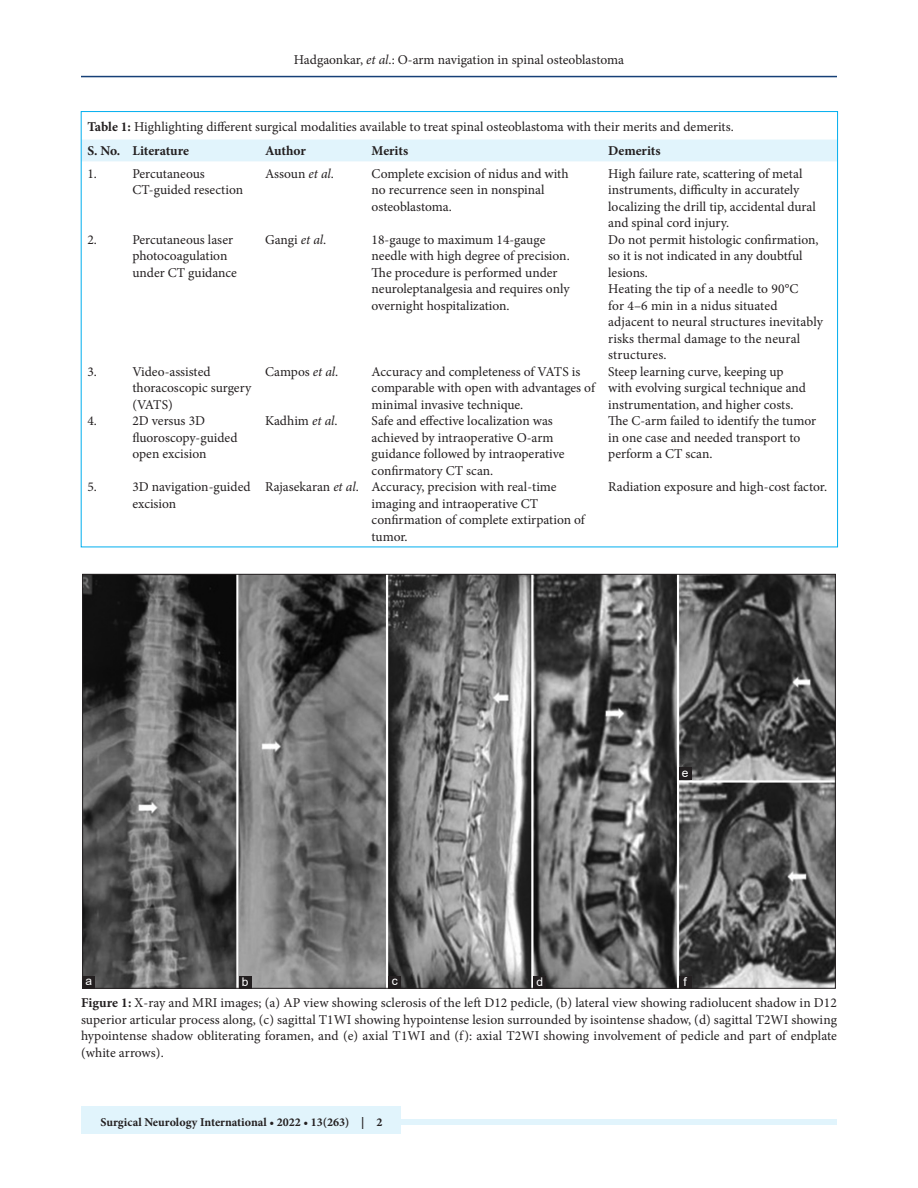
<style>
.page{position:relative;width:918px;height:1188px;background:#fff}
.page>*{position:absolute;margin:0;border:0;box-sizing:border-box;transform-origin:0 0}
.TB{font:13.5px/16.5px "Minion Pro";color:#231f20}
.FGC{font:13.5px/16.5px "Minion Pro";color:#231f20;text-align:justify}
.TBL{font:13.5px/16.5px "Minion Pro";color:#231f20}
.TT{font:13.5px "Minion Pro";color:#231f20}
.TCH{font:700 13.5px "Minion Pro";letter-spacing:-.005em;color:#231f20}
.JF{font:700 12px "Minion Pro";color:#231f20}
.LABEL{font:12px "Arial";color:#fff}
.s1{font-style:italic}
.s2{font-weight:700}
</style>
<div class="page">
<hr style="left:81px;top:76px;width:756px;height:1px;background:#164077">
<div style="left:81px;top:1119px;width:756px;height:6px;background:#e1f4fc"></div>
<div style="left:81px;top:1106px;width:319px;height:28px;background:#e1f4fc"></div>
<div style="left:83px;top:140px;width:753px;height:21px;background:#e1f4fc"></div>
<img style="left:84px;top:576px;width:750px;height:410px">
<div style="left:533px;top:976px;width:13px;height:12px;background:#231f20"></div>
<div style="left:388px;top:976px;width:13px;height:12px;background:#231f20"></div>
<div style="left:239px;top:976px;width:13px;height:12px;background:#231f20"></div>
<div style="left:679px;top:976px;width:13px;height:12px;background:#231f20"></div>
<div style="left:82px;top:976px;width:13px;height:12px;background:#231f20"></div>
<div style="left:679px;top:767px;width:13px;height:13px;background:#231f20"></div>
<p class="FGC" style="left:294px;top:51px;width:332px">Hadgaonkar, <span class="s1">et al</span>.: O-arm navigation in spinal osteoblastoma</p>
<p class="TT" style="left:87px;top:117px;width:648px"><span class="s2">Table 1:</span> Highlighting different surgical modalities available to treat spinal osteoblastoma with their merits and demerits.</p>
<p class="TCH" style="left:87px;top:142px;width:34px">S. No.</p>
<p class="TCH" style="left:132px;top:142px;width:58px">Literature</p>
<p class="TCH" style="left:265px;top:142px;width:42px">Author</p>
<p class="TCH" style="left:372px;top:142px;width:38px">Merits</p>
<p class="TCH" style="left:608px;top:142px;width:54px">Demerits</p>
<p class="TB" style="left:87px;top:165px;width:11px">1.</p>
<p class="TB" style="left:132px;top:165px;width:112px">Percutaneous<br>CT‑guided resection</p>
<p class="TB" style="left:265px;top:165px;width:70px">Assoun <span class="s1">et al</span>.</p>
<p class="TB" style="left:372px;top:165px;width:199px">Complete excision of nidus and with no recurrence seen in nonspinal osteoblastoma.</p>
<p class="TB" style="left:608px;top:165px;width:209px">High failure rate, scattering of metal instruments, difficulty in accurately localizing the drill tip, accidental dural and spinal cord injury.</p>
<p class="TB" style="left:87px;top:231px;width:11px">2.</p>
<p class="TB" style="left:132px;top:231px;width:106px">Percutaneous laser photocoagulation under CT guidance</p>
<p class="TB" style="left:265px;top:231px;width:63px">Gangi <span class="s1">et al</span>.</p>
<p class="TB" style="left:372px;top:231px;width:200px">18‑gauge to maximum 14‑gauge needle with high degree of precision.<br>The procedure is performed under neuroleptanalgesia and requires only overnight hospitalization.</p>
<p class="TB" style="left:608px;top:231px;width:212px">Do not permit histologic confirmation, so it is not indicated in any doubtful lesions.</p>
<p class="TB" style="left:608px;top:281px;width:216px">Heating the tip of a needle to 90°C<br>for 4–6 min in a nidus situated adjacent to neural structures inevitably risks thermal damage to the neural structures.</p>
<p class="TB" style="left:87px;top:363px;width:11px">3.</p>
<p class="TB" style="left:132px;top:363px;width:120px">Video‑assisted thoracoscopic surgery (VATS)</p>
<p class="TB" style="left:265px;top:363px;width:75px">Campos <span class="s1">et al</span>.</p>
<p class="TB" style="left:372px;top:363px;width:225px">Accuracy and completeness of VATS is comparable with open with advantages of minimal invasive technique.</p>
<p class="TB" style="left:608px;top:363px;width:199px">Steep learning curve, keeping up with evolving surgical technique and instrumentation, and higher costs.</p>
<p class="TB" style="left:87px;top:413px;width:11px">4.</p>
<p class="TB" style="left:132px;top:413px;width:107px">2D versus 3D fluoroscopy‑guided open excision</p>
<p class="TB" style="left:265px;top:413px;width:74px">Kadhim <span class="s1">et al</span>.</p>
<p class="TB" style="left:372px;top:413px;width:194px">Safe and effective localization was achieved by intraoperative O‑arm guidance followed by intraoperative confirmatory CT scan.</p>
<p class="TB" style="left:608px;top:413px;width:209px">The C‑arm failed to identify the tumor in one case and needed transport to perform a CT scan.</p>
<p class="TBL" style="left:87px;top:479px;width:11px">5.</p>
<p class="TBL" style="left:132px;top:479px;width:120px">3D navigation‑guided excision</p>
<p class="TBL" style="left:265px;top:479px;width:95px">Rajasekaran <span class="s1">et al</span>.</p>
<p class="TBL" style="left:372px;top:479px;width:215px">Accuracy, precision with real‑time imaging and intraoperative CT confirmation of complete extirpation of tumor.</p>
<p class="TBL" style="left:608px;top:479px;width:220px">Radiation exposure and high‑cost factor.</p>
<p class="LABEL" style="left:682px;top:765px;width:8px">e</p>
<p class="LABEL" style="left:85px;top:973px;width:8px">a</p>
<p class="LABEL" style="left:242px;top:974px;width:8px">b</p>
<p class="LABEL" style="left:392px;top:973px;width:7px">c</p>
<p class="LABEL" style="left:536px;top:974px;width:8px">d</p>
<p class="LABEL" style="left:683px;top:974px;width:5px">f</p>
<p class="FGC" style="left:81px;top:995px;width:758px"><span class="s2">Figure 1:</span> X-ray and MRI images; (a) AP view showing sclerosis of the left D12 pedicle, (b) lateral view showing radiolucent shadow in D12 superior articular process along, (c) sagittal T1WI showing hypointense lesion surrounded by isointense shadow, (d) sagittal T2WI showing hypointense shadow obliterating foramen, and (e) axial T1WI and (f): axial T2WI showing involvement of pedicle and part of endplate (white arrows).</p>
<p class="JF" style="left:100px;top:1113px;width:284px">Surgical Neurology International • 2022 • 13(263) | 2</p>
</div>
